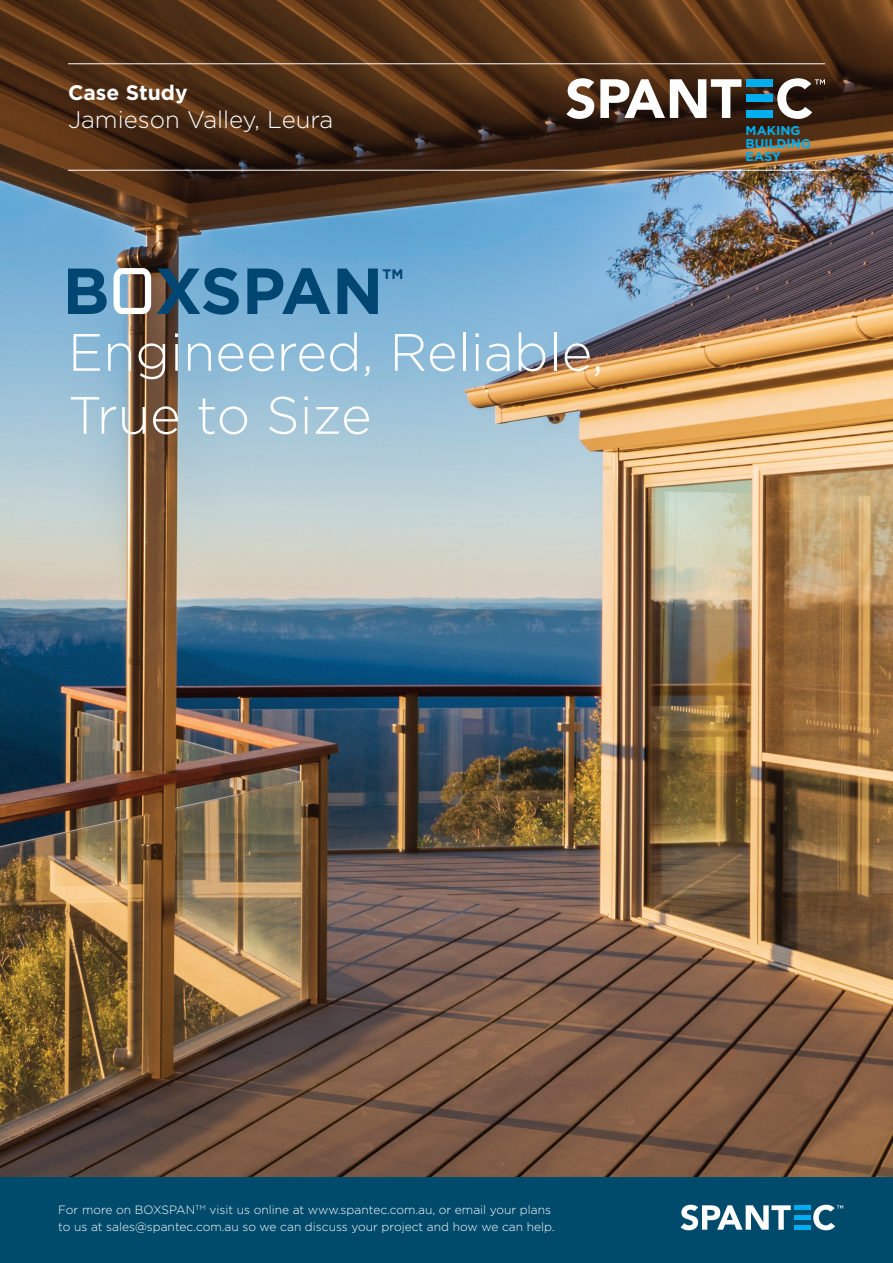
<style>
.page{position:relative;width:893px;height:1263px;background:#fff}
.page>*{position:absolute;margin:0;border:0;box-sizing:border-box;transform-origin:0 0}
.t1{font:300 52.5px/63px "Gotham";color:#fff}
.t2{font:300 24px "Gotham";color:#fff}
.t3{font:700 21px "Gotham";color:#fff}
.t4{font:700 13.8px "Gotham";color:#004673}
.t5{font:700 12.75px/12.8px "Gotham";color:#00aeef}
.t6{font:300 12px/16.2px "Gotham";color:#fff}
</style>
<div class="page">
<img style="left:0;top:0;width:893px;height:1177px">
<div style="left:746px;top:79px;width:27px;height:8px;background:#00aeef"></div>
<div style="left:746px;top:94px;width:27px;height:8px;background:#00aeef"></div>
<div style="left:746px;top:110px;width:27px;height:8px;background:#00aeef"></div>
<svg style="left:566px;top:78px;width:28px;height:41px"></svg>
<svg style="left:600px;top:79px;width:141px;height:39px"></svg>
<svg style="left:777px;top:78px;width:48px;height:41px"></svg>
<svg style="left:68px;top:269px;width:39px;height:45px;background:#22648f"></svg>
<svg style="left:157px;top:268px;width:82px;height:47px;background:#3a6d8f"></svg>
<svg style="left:247px;top:268px;width:83px;height:46px;background:#3979a3"></svg>
<svg style="left:337px;top:269px;width:41px;height:45px;background:#286a94"></svg>
<svg style="left:114px;top:268px;width:37px;height:46px"></svg>
<hr style="left:68px;top:63px;width:757px;height:1px;background:#fff">
<hr style="left:68px;top:170px;width:757px;height:1px;background:#fff">
<div style="left:0;top:1177px;width:893px;height:86px;background:#004b6c"></div>
<svg style="left:681px;top:1205px;width:110px;height:25px"></svg>
<div style="left:794px;top:1205px;width:16px;height:5px;background:#00aeef"></div>
<div style="left:794px;top:1215px;width:16px;height:5px;background:#00aeef"></div>
<div style="left:794px;top:1225px;width:16px;height:5px;background:#00aeef"></div>
<svg style="left:813px;top:1205px;width:30px;height:25px"></svg>
<h3 class="t3" style="left:68px;top:78px;width:121px">Case Study</h3>
<h2 class="t2" style="left:68px;top:105px;width:267px">Jamieson Valley, Leura</h2>
<p class="t4" style="left:383px;top:265px;width:22px">TM</p>
<h1 class="t1" style="left:68px;top:319px;width:537px">Engineered, Reliable,<br>True to Size</h1>
<p class="t5" style="left:746px;top:125px;width:67px">MAKING<br>BUILDING<br>EASY</p>
<p class="t6" style="left:58px;top:1202px;width:498px">For more on BOXSPAN<sup>TM</sup> visit us online at www.spantec.com.au, or email your plans to us at sales@spantec.com.au so we can discuss your project and how we can help.</p>
</div>
